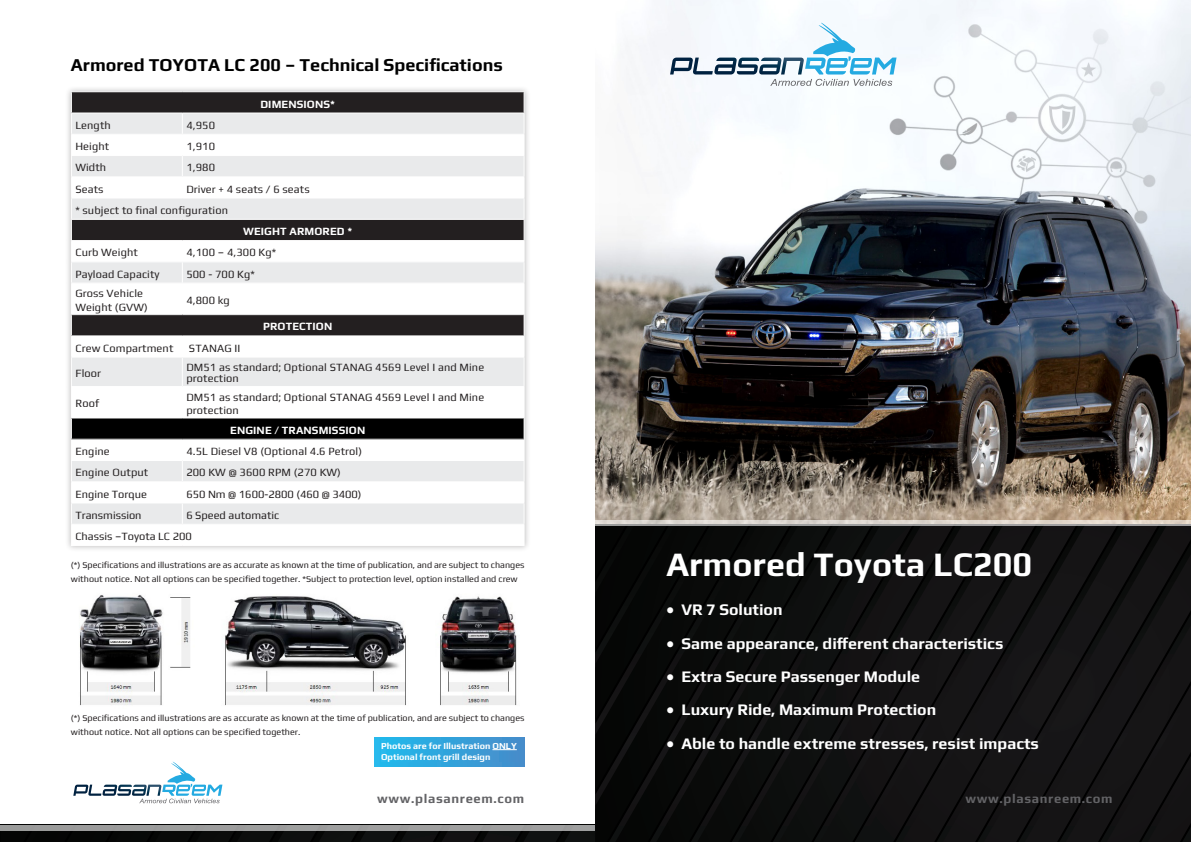
<style>
.page{position:relative;width:1191px;height:842px;background:#fff}
.page>*{position:absolute;margin:0;border:0;box-sizing:border-box;transform-origin:0 0}
.t1{font:700 34px "Play";color:#fff}
.t2{font:700 18px "Play";color:#000}
.t3{font:700 16px "Play";color:#fff}
.t4{font:700 13px "Play";letter-spacing:.05em;color:#636366}
.t5{font:11px/13.2px "Play";letter-spacing:.01em;color:#231f20}
.t6{font:700 11px "Play";letter-spacing:.01em;color:#fff}
.t7{font:9px/14px "Play";color:#231f20}
.t8{font:700 9px "Play";color:#fff}
</style>
<div class="page">
<div style="left:0;top:831px;width:595px;height:11px;background:#0a0c0b"></div>
<svg style="left:595px;top:526px;width:596px;height:316px;background:#0f0f0f"></svg>
<img style="left:595px;top:0;width:596px;height:520px">
<svg style="left:670px;top:21px;width:226px;height:65px"></svg>
<svg style="left:595px;top:520px;width:596px;height:6px;background:#c9c4bf"></svg>
<div style="left:0;top:825px;width:595px;height:6px;background:#9d9d9d"></div>
<svg style="left:73px;top:761px;width:149px;height:42px"></svg>
<div style="left:65px;top:85px;width:466px;height:467px;background:#231f20;opacity:.3"></div>
<svg style="left:72px;top:92px;width:451px;height:21px;background:#2a2627"></svg>
<div style="left:72px;top:114px;width:451px;height:20px;background:#e9eaeb"></div>
<svg style="left:72px;top:135px;width:451px;height:410px"></svg>
<div style="left:71px;top:315px;width:453px;height:21px;background:#231f20"></div>
<div style="left:71px;top:418px;width:453px;height:21px;background:#000"></div>
<hr style="left:71px;top:91px;width:111px;height:1px;background:#fff">
<hr style="left:182px;top:91px;width:342px;height:1px;background:#fff">
<hr style="left:71px;top:113px;width:111px;height:1px;background:#fff">
<hr style="left:182px;top:113px;width:342px;height:1px;background:#fff">
<hr style="left:71px;top:134px;width:111px;height:1px;background:#fff">
<hr style="left:182px;top:134px;width:342px;height:1px;background:#fff">
<hr style="left:71px;top:155px;width:111px;height:1px;background:#fff">
<hr style="left:182px;top:155px;width:342px;height:1px;background:#fff">
<hr style="left:71px;top:219px;width:111px;height:1px;background:#fff">
<hr style="left:182px;top:219px;width:342px;height:1px;background:#fff">
<hr style="left:71px;top:240px;width:111px;height:1px;background:#fff">
<hr style="left:182px;top:240px;width:342px;height:1px;background:#fff">
<hr style="left:71px;top:261px;width:111px;height:1px;background:#fff">
<hr style="left:182px;top:261px;width:342px;height:1px;background:#fff">
<svg style="left:182px;top:241px;width:1px;height:42px"></svg>
<hr style="left:71px;top:283px;width:111px;height:1px;background:#fff">
<hr style="left:71px;top:284px;width:1px;height:30px;background:#fff">
<hr style="left:182px;top:283px;width:342px;height:1px;background:#fff">
<hr style="left:182px;top:284px;width:1px;height:30px;background:#fff">
<hr style="left:523px;top:284px;width:1px;height:30px;background:#fff">
<hr style="left:71px;top:314px;width:111px;height:1px;background:#fff">
<hr style="left:182px;top:314px;width:342px;height:1px;background:#fff">
<hr style="left:71px;top:335px;width:111px;height:1px;background:#fff">
<hr style="left:182px;top:335px;width:342px;height:1px;background:#fff">
<hr style="left:71px;top:357px;width:111px;height:1px;background:#fff">
<svg style="left:71px;top:315px;width:1px;height:71px"></svg>
<hr style="left:182px;top:357px;width:342px;height:1px;background:#fff">
<svg style="left:182px;top:336px;width:1px;height:50px"></svg>
<svg style="left:523px;top:315px;width:1px;height:71px"></svg>
<hr style="left:71px;top:386px;width:111px;height:1px;background:#fff">
<hr style="left:71px;top:387px;width:1px;height:30px;background:#fff">
<hr style="left:182px;top:386px;width:342px;height:1px;background:#fff">
<hr style="left:182px;top:387px;width:1px;height:30px;background:#fff">
<hr style="left:523px;top:387px;width:1px;height:30px;background:#fff">
<hr style="left:71px;top:417px;width:111px;height:1px;background:#fff">
<hr style="left:182px;top:417px;width:342px;height:1px;background:#fff">
<hr style="left:71px;top:439px;width:111px;height:1px;background:#fff">
<hr style="left:182px;top:439px;width:342px;height:1px;background:#fff">
<hr style="left:71px;top:460px;width:111px;height:1px;background:#fff">
<hr style="left:182px;top:460px;width:342px;height:1px;background:#fff">
<hr style="left:71px;top:176px;width:111px;height:1px;background:#fff">
<svg style="left:71px;top:92px;width:1px;height:191px"></svg>
<hr style="left:71px;top:198px;width:111px;height:1px;background:#fff">
<hr style="left:182px;top:176px;width:342px;height:1px;background:#fff">
<svg style="left:182px;top:114px;width:1px;height:84px"></svg>
<svg style="left:523px;top:92px;width:1px;height:191px"></svg>
<hr style="left:182px;top:198px;width:342px;height:1px;background:#fff">
<hr style="left:71px;top:481px;width:111px;height:1px;background:#fff">
<hr style="left:71px;top:502px;width:111px;height:1px;background:#fff">
<hr style="left:182px;top:481px;width:342px;height:1px;background:#fff">
<svg style="left:182px;top:440px;width:1px;height:84px"></svg>
<hr style="left:182px;top:502px;width:342px;height:1px;background:#fff">
<hr style="left:71px;top:524px;width:111px;height:1px;background:#fff">
<svg style="left:71px;top:418px;width:1px;height:127px"></svg>
<hr style="left:182px;top:524px;width:342px;height:1px;background:#fff">
<svg style="left:523px;top:418px;width:1px;height:127px"></svg>
<hr style="left:71px;top:545px;width:111px;height:1px;background:#fff">
<hr style="left:182px;top:545px;width:342px;height:1px;background:#fff">
<img style="left:80px;top:594px;width:437px;height:112px">
<div style="left:374px;top:737px;width:150px;height:29px;background:linear-gradient(to right,#1fbaed,#468cca)"></div>
<div style="left:381px;top:740px;width:138px;height:21px;background:linear-gradient(to right,#1fb9ec,#488ecb)"></div>
<svg style="left:492px;top:749px;width:25px;height:1px"></svg>
<p class="t2" style="left:71px;top:52px;width:433px">Armored TOYOTA LC 200 – Technical Specifications</p>
<p class="t6" style="left:260px;top:96px;width:76px">DIMENSIONS*</p>
<p class="t5" style="left:75px;top:118px;width:37px">Length</p>
<p class="t5" style="left:186px;top:118px;width:30px">4,950</p>
<p class="t5" style="left:75px;top:139px;width:35px">Height</p>
<p class="t5" style="left:186px;top:139px;width:30px">1,910</p>
<p class="t5" style="left:75px;top:160px;width:32px">Width</p>
<p class="t5" style="left:186px;top:160px;width:30px">1,980</p>
<p class="t5" style="left:75px;top:181px;width:30px">Seats</p>
<p class="t5" style="left:186px;top:181px;width:125px">Driver + 4 seats / 6 seats</p>
<p class="t5" style="left:75px;top:203px;width:154px">* subject to final configuration</p>
<p class="t6" style="left:243px;top:224px;width:111px">WEIGHT ARMORED *</p>
<p class="t5" style="left:75px;top:245px;width:64px">Curb Weight</p>
<p class="t5" style="left:186px;top:245px;width:91px">4,100 – 4,300 Kg*</p>
<p class="t5" style="left:75px;top:267px;width:86px">Payload Capacity</p>
<p class="t5" style="left:186px;top:267px;width:70px">500 - 700 Kg*</p>
<p class="t5" style="left:75px;top:286px;width:74px">Gross Vehicle<br>Weight (GVW)</p>
<p class="t5" style="left:186px;top:293px;width:45px">4,800 kg</p>
<p class="t6" style="left:263px;top:319px;width:71px">PROTECTION</p>
<p class="t5" style="left:75px;top:341px;width:100px">Crew Compartment</p>
<p class="t5" style="left:189px;top:341px;width:53px">STANAG II</p>
<p class="t5" style="left:75px;top:366px;width:27px">Floor</p>
<p class="t5" style="left:186px;top:361px;width:299px;line-height:11px">DM51 as standard; Optional STANAG 4569 Level I and Mine protection</p>
<p class="t5" style="left:75px;top:396px;width:25px">Roof</p>
<p class="t5" style="left:186px;top:390px;width:299px">DM51 as standard; Optional STANAG 4569 Level I and Mine protection</p>
<p class="t6" style="left:230px;top:422px;width:137px">ENGINE / TRANSMISSION</p>
<p class="t5" style="left:75px;top:444px;width:36px">Engine</p>
<p class="t5" style="left:186px;top:444px;width:177px">4.5L Diesel V8 (Optional 4.6 Petrol)</p>
<p class="t5" style="left:75px;top:465px;width:74px">Engine Output</p>
<p class="t5" style="left:186px;top:465px;width:156px">200 KW @ 3600 RPM (270 KW)</p>
<p class="t5" style="left:75px;top:486px;width:73px">Engine Torque</p>
<p class="t5" style="left:186px;top:486px;width:177px">650 Nm @ 1600-2800 (460 @ 3400)</p>
<p class="t5" style="left:75px;top:508px;width:68px">Transmission</p>
<p class="t5" style="left:186px;top:508px;width:94px">6 Speed automatic</p>
<p class="t5" style="left:75px;top:529px;width:118px">Chassis –Toyota LC 200</p>
<p class="t7" style="left:71px;top:558px;width:455px">(*) Specifications and illustrations are as accurate as known at the time of publication, and are subject to changes without notice. Not all options can be specified together. *Subject to protection level, option installed and crew</p>
<p class="t7" style="left:71px;top:710px;width:455px">(*) Specifications and illustrations are as accurate as known at the time of publication, and are subject to changes without notice. Not all options can be specified together.</p>
<p class="t8" style="left:381px;top:739px;width:137px">Photos are for Illustration ONLY</p>
<p class="t8" style="left:381px;top:750px;width:111px">Optional front grill design</p>
<p class="t1" style="left:666px;top:540px;width:367px">Armored Toyota LC200</p>
<p class="t3" style="left:666px;top:598px;width:118px">• VR 7 Solution</p>
<p class="t3" style="left:666px;top:632px;width:338px">• Same appearance, different characteristics</p>
<p class="t3" style="left:666px;top:665px;width:255px">• Extra Secure Passenger Module</p>
<p class="t3" style="left:666px;top:698px;width:271px">• Luxury Ride, Maximum Protection</p>
<p class="t3" style="left:666px;top:732px;width:374px">• Able to handle extreme stresses, resist impacts</p>
<p class="t4" style="left:377px;top:790px;width:149px">www.plasanreem.com</p>
<p class="t4" style="left:965px;top:790px;width:149px">www.plasanreem.com</p>
</div>
